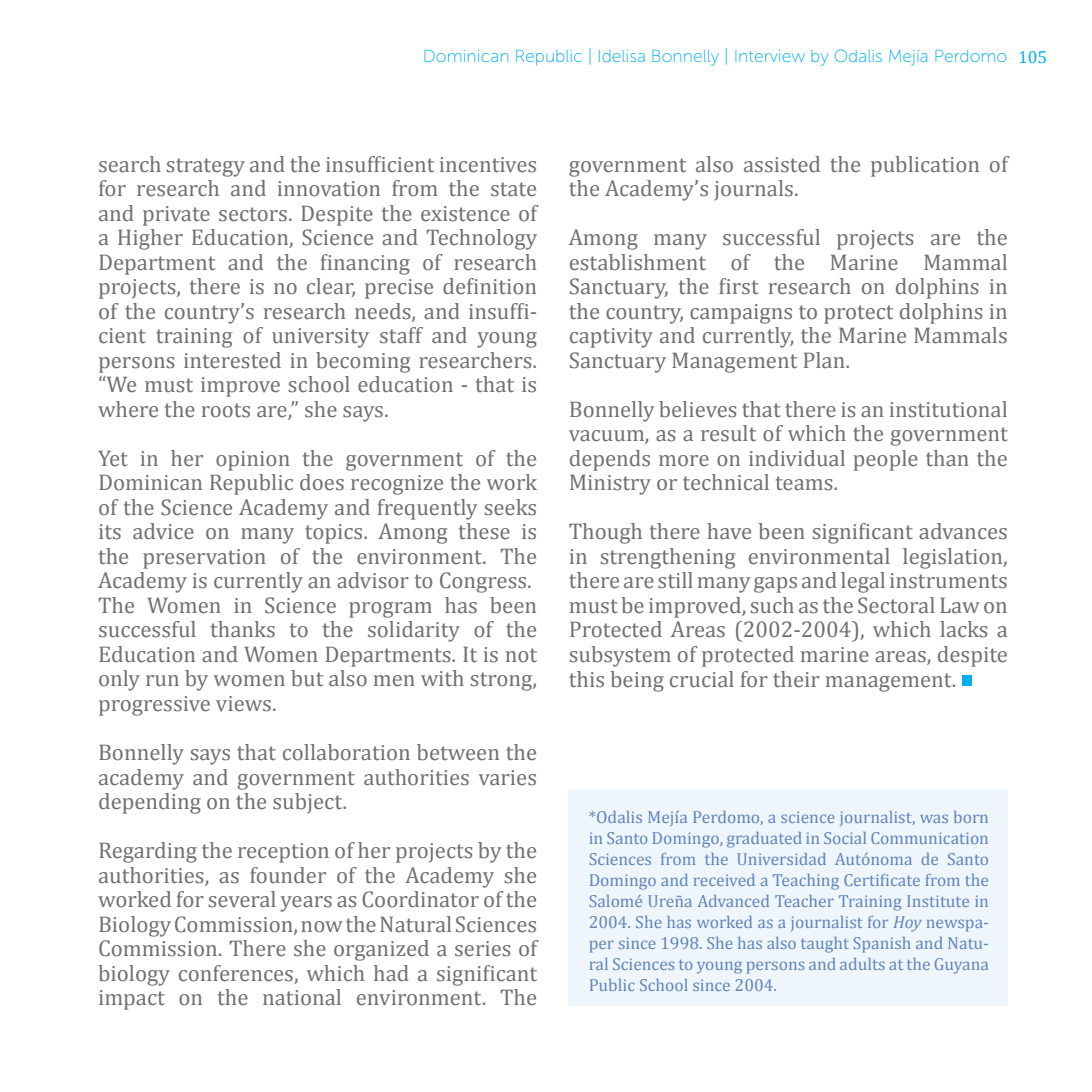
<style>
.page{position:relative;width:1092px;height:1092px;background:#fff}
.page>*{position:absolute;margin:0;border:0;box-sizing:border-box;transform-origin:0 0}
.t1{font:22.75px/24.5px "Cambria";color:#717073;text-align:justify}
.t2{font:17.5px/21px "Cambria";color:#6284bc;text-align:justify}
.t3{font:17.5px "Museo Sans 100";color:#00aeef}
.t4{font:17.5px "Cambria";color:#00aeef}
.s1{font-style:italic}
</style>
<div class="page">
<div style="left:961px;top:675px;width:10px;height:11px;background:#00aeef"></div>
<div style="left:568px;top:789px;width:439px;height:217px;background:#eef6fc"></div>
<p class="t3" style="left:423px;top:47px;width:586px">Dominican Republic | Idelisa Bonnelly | Interview by Odalis Mejía Perdomo</p>
<p class="t4" style="left:1017px;top:46px;width:31px">105</p>
<p class="t1" style="left:98px;top:151px;width:440px">search strategy and the insufficient incentives for research and innovation from the state and private sectors. Despite the existence of a Higher Education, Science and Technology Department and the financing of research projects, there is no clear, precise definition of the country’s research needs, and insuffi&shy;cient training of university staff and young persons interested in becoming researchers. “We must improve school education - that is where the roots are,” she says.</p>
<p class="t1" style="left:98px;top:445px;width:440px;text-align:left">Yet in her opinion the government of the Dominican Republic does recognize the work of the Science Academy and frequently seeks its advice on many topics. Among these is the preservation of the environment. The Academy is currently an advisor to Congress.<br>The Women in Science program has been successful thanks to the solidarity of the Education and Women Departments. It is not only run by women but also men with strong, progressive views.</p>
<p class="t1" style="left:98px;top:739px;width:440px">Bonnelly says that collaboration between the academy and government authorities varies depending on the subject.</p>
<p class="t1" style="left:98px;top:837px;width:440px">Regarding the reception of her projects by the authorities, as founder of the Academy she worked for several years as Coordinator of the Biology Commission, now the Natural Sciences Commission. There she organized a series of biology conferences, which had a significant impact on the national environment. The</p>
<p class="t1" style="left:568px;top:151px;width:440px">government also assisted the publication of the Academy’s journals.</p>
<p class="t1" style="left:568px;top:225px;width:440px">Among many successful projects are the establishment of the Marine Mammal Sanctuary, the first research on dolphins in the country, campaigns to protect dolphins in captivity and currently, the Marine Mammals Sanctuary Management Plan.</p>
<p class="t1" style="left:568px;top:396px;width:440px">Bonnelly believes that there is an institutional vacuum, as a result of which the government depends more on individual people than the Ministry or technical teams.</p>
<p class="t1" style="left:568px;top:519px;width:440px">Though there have been significant advances in strengthening environmental legislation, there are still many gaps and legal instruments must be improved, such as the Sectoral Law on Protected Areas (2002-2004), which lacks a subsystem of protected marine areas, despite this being crucial for their management.</p>
<p class="t2" style="left:588px;top:806px;width:402px">*Odalis Mejía Perdomo, a science journalist, was born in Santo Domingo, graduated in Social Communication Sciences from the Universidad Autónoma de Santo Domingo and received a Teaching Certificate from the Salomé Ureña Advanced Teacher Training Institute in 2004. She has worked as a journalist for <span class="s1">Hoy</span> newspa&shy;per since 1998. She has also taught Spanish and Natu&shy;ral Sciences to young persons and adults at the Guyana Public School since 2004.</p>
</div>
